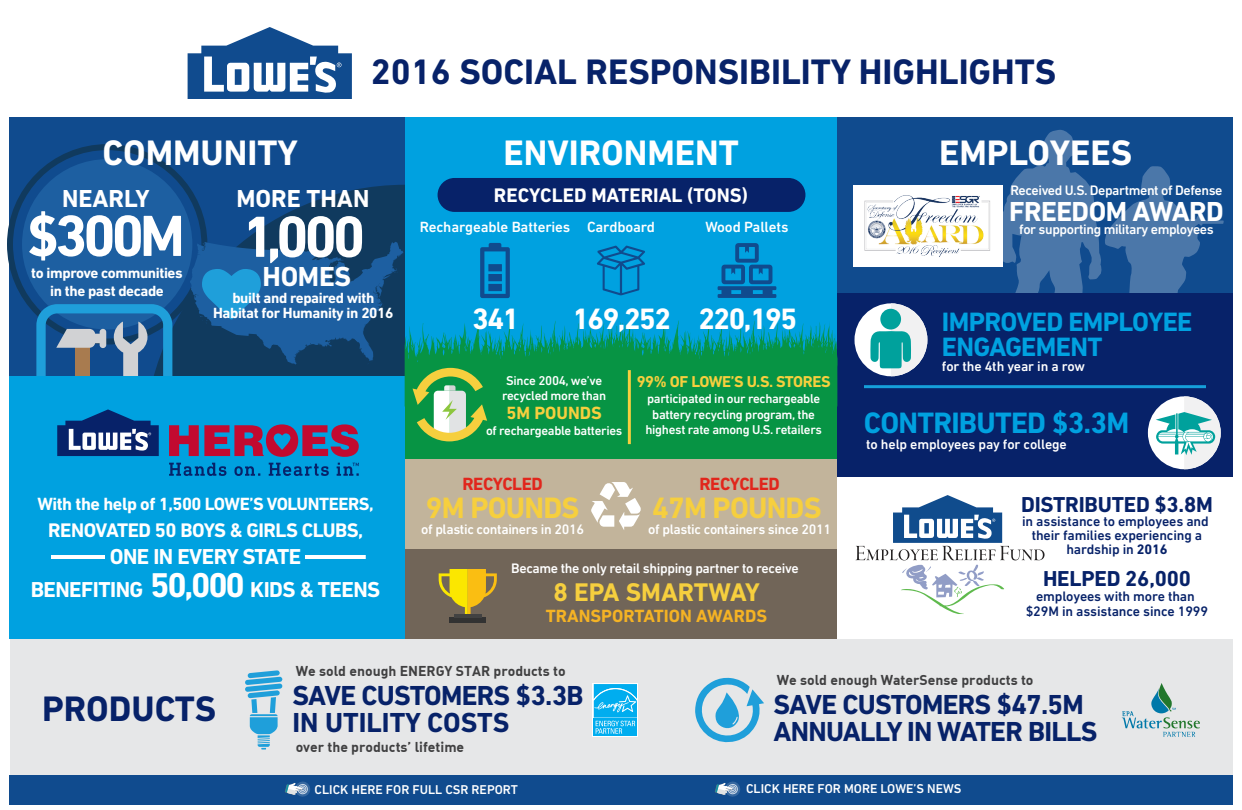
<style>
.page{position:relative;width:1242px;height:810px;background:#fff}
.page>*{position:absolute;margin:0;border:0;box-sizing:border-box;transform-origin:0 0}
.t1{font:700 59px "DIN Next LT Pro";letter-spacing:-.075em;color:#fff}
.t2{font:700 36px "DIN Next LT Pro";color:#072269}
.t3{font:700 36px "DIN Next LT Pro";color:#fff}
.t4{font:700 30px "DIN Next LT Pro";letter-spacing:-.05em;color:#fff}
.t5{font:700 30px "DIN Next LT Pro";letter-spacing:-.025em;color:#f6cf3e}
.t6{font:700 30px "DIN Next LT Pro";letter-spacing:-.025em;color:#00a1e0}
.t7{font:700 28px/27px "DIN Next LT Pro";letter-spacing:-.025em;color:#072269}
.t8{font:700 28px "DIN Next LT Pro";letter-spacing:-.02em;color:#fff}
.t9{font:700 27px/25.2px "DIN Next LT Pro";letter-spacing:-.025em;color:#00a1e0}
.t10{font:700 26px "DIN Next LT Pro";color:#f6cf3e}
.t11{font:700 25px "DIN Next LT Pro";color:#fff}
.t12{font:700 22px "DIN Next LT Pro";letter-spacing:-.025em;color:#fff}
.t13{font:700 22px "DIN Next LT Pro";letter-spacing:-.01em;color:#072269}
.t14{font:700 20px "DIN Next LT Pro";letter-spacing:-.025em;color:#fff}
.t15{font:700 20px "DIN Next LT Pro";color:#fff}
.t16{font:700 18px "DIN Next LT Pro";letter-spacing:-.025em;color:#fff}
.t17{font:700 18px "DIN Next LT Pro";color:#f5b324}
.t18{font:700 18px "DIN Next LT Pro";letter-spacing:-.025em;color:#e1261c}
.t19{font:700 18px "DIN Next LT Pro";color:#f6cf3e}
.t20{font:700 16px "DIN Next LT Pro";letter-spacing:-.025em;color:#f6cf3e}
.t21{font:700 15px/18px "DIN Next LT Pro";letter-spacing:-.025em;color:#fff;text-align:center}
.t22{font:500 15px "DIN Next LT Pro";letter-spacing:-.01em;color:#fff}
.t23{font:500 14px "DIN Next LT Pro";letter-spacing:-.025em;color:#fff}
.t24{font:500 14px/14px "DIN Next LT Pro";letter-spacing:-.01em;color:#072269;text-align:center}
.t25{font:700 14px "DIN Alternate";color:#404041}
.t26{font:500 13px/15.6px "DIN Next LT Pro";letter-spacing:-.025em;color:#fff;text-align:center}
.t27{font:500 13px "DIN Next LT Pro";color:#fff}
.s1{font-size:35px}
.s2{font-weight:700}
</style>
<div class="page">
<div style="left:9px;top:117px;width:1224px;height:522px;background:#104b8e"></div>
<div style="left:10px;top:639px;width:1223px;height:136px;background:#e6e7e8"></div>
<div style="left:9px;top:775px;width:1224px;height:30px;background:#104b8e"></div>
<div style="left:22px;top:159px;width:170px;height:171px;background:#1d5fa1;border-radius:50%"></div>
<svg style="left:169px;top:185px;width:236px;height:57px"></svg>
<div style="left:9px;top:377px;width:396px;height:262px;background:#00a1e0"></div>
<hr style="left:51px;top:555px;width:315px;height:4px;background:#fff">
<div style="left:106px;top:546px;width:199px;height:23px;background:#00a1e0"></div>
<svg style="left:169px;top:463px;width:57px;height:13px"></svg>
<svg style="left:234px;top:466px;width:26px;height:10px"></svg>
<svg style="left:269px;top:463px;width:60px;height:13px"></svg>
<svg style="left:337px;top:463px;width:22px;height:13px"></svg>
<svg style="left:245px;top:670px;width:38px;height:80px"></svg>
<svg style="left:695px;top:677px;width:69px;height:66px"></svg>
<svg style="left:593px;top:683px;width:45px;height:54px"></svg>
<div style="left:594px;top:719px;width:43px;height:17px;background:#00adef"></div>
<svg style="left:594px;top:684px;width:43px;height:50px;background:#2abaf1"></svg>
<svg style="left:1122px;top:683px;width:78px;height:54px"></svg>
<div style="left:837px;top:293px;width:396px;height:346px;background:#072269"></div>
<div style="left:837px;top:477px;width:396px;height:162px;background:#fff"></div>
<hr style="left:864px;top:385px;width:342px;height:3px;background:#15a0da">
<div style="left:855px;top:303px;width:72px;height:73px;background:#fff;border-radius:50%"></div>
<svg style="left:870px;top:303px;width:57px;height:73px"></svg>
<svg style="left:856px;top:495px;width:189px;height:119px"></svg>
<svg style="left:989px;top:130px;width:235px;height:339px"></svg>
<div style="left:405px;top:117px;width:432px;height:522px;background:#00a1e0"></div>
<div style="left:405px;top:549px;width:432px;height:90px;background:#716558"></div>
<div style="left:405px;top:459px;width:432px;height:90px;background:#c2b49b"></div>
<div style="left:405px;top:369px;width:432px;height:90px;background:#079444"></div>
<svg style="left:591px;top:482px;width:50px;height:48px"></svg>
<div style="left:449px;top:617px;width:37px;height:6px;background:#323232"></div>
<svg style="left:439px;top:569px;width:58px;height:47px"></svg>
<hr style="left:454px;top:615px;width:27px;height:3px;background:#424242">
<svg style="left:36px;top:242px;width:802px;height:215px"></svg>
<div style="left:438px;top:178px;width:367px;height:34px;background:#072269;border-radius:17px"></div>
<div style="left:853px;top:185px;width:150px;height:82px;background:#fff"></div>
<img style="left:864px;top:195px;width:126px;height:62px">
<svg style="left:715px;top:782px;width:25px;height:15px"></svg>
<svg style="left:285px;top:782px;width:25px;height:15px"></svg>
<svg style="left:188px;top:27px;width:164px;height:72px"></svg>
<h2 class="t2" style="left:371px;top:57px;width:687px">2016 SOCIAL RESPONSIBILITY HIGHLIGHTS</h2>
<h2 class="t3" style="left:102px;top:138px;width:197px">COMMUNITY</h2>
<h3 class="t11" style="left:62px;top:188px;width:89px">NEARLY</h3>
<h1 class="t1" style="left:26px;top:211px;width:160px">$300M</h1>
<p class="t21" style="left:31px;top:265px;width:153px">to improve communities in the past decade</p>
<h3 class="t11" style="left:236px;top:188px;width:134px">MORE THAN</h3>
<h1 class="t1" style="left:242px;top:212px;width:125px">1,000</h1>
<h3 class="t8" style="left:263px;top:265px;width:90px">HOMES</h3>
<p class="t21" style="left:213px;top:291px;width:182px;line-height:15px">built and repaired with<br>Habitat for Humanity in 2016</p>
<p class="t16" style="left:37px;top:497px;width:338px">With the help of 1,500 LOWE’S VOLUNTEERS,</p>
<h3 class="t12" style="left:110px;top:548px;width:193px">ONE IN EVERY STATE</h3>
<h3 class="t14" style="left:48px;top:522px;width:316px">RENOVATED 50 BOYS &amp; GIRLS CLUBS,</h3>
<h3 class="t12" style="left:31px;top:581px;width:351px">BENEFITING <span class="s1">50,000</span> KIDS &amp; TEENS</h3>
<h2 class="t3" style="left:504px;top:138px;width:237px">ENVIRONMENT</h2>
<h3 class="t15" style="left:494px;top:186px;width:256px">RECYCLED MATERIAL (TONS)</h3>
<p class="t22" style="left:420px;top:221px;width:237px">Rechargeable Batteries Cardboard</p>
<p class="t22" style="left:706px;top:221px;width:84px">Wood Pallets</p>
<h3 class="t4" style="left:472px;top:306px;width:49px">341</h3>
<h3 class="t4" style="left:572px;top:306px;width:226px">169,252 220,195</h3>
<p class="t26" style="left:502px;top:373px;width:106px">Since 2004, we’ve recycled more than</p>
<p class="t19" style="left:506px;top:406px;width:97px">5M POUNDS</p>
<p class="t26" style="left:486px;top:424px;width:138px">of rechargeable batteries</p>
<p class="t20" style="left:637px;top:375px;width:195px">99% OF LOWE’S U.S. STORES</p>
<p class="t26" style="left:645px;top:392px;width:178px">participated in our rechargeable battery recycling program, the highest rate among U.S. retailers</p>
<p class="t18" style="left:462px;top:477px;width:82px">RECYCLED</p>
<h3 class="t5" style="left:426px;top:495px;width:155px">9M POUNDS</h3>
<p class="t23" style="left:421px;top:524px;width:164px">of plastic containers in 2016</p>
<p class="t18" style="left:700px;top:477px;width:82px">RECYCLED</p>
<h3 class="t5" style="left:652px;top:495px;width:171px">47M POUNDS</h3>
<p class="t23" style="left:648px;top:524px;width:184px">of plastic containers since 2011</p>
<p class="t23" style="left:511px;top:563px;width:289px">Became the only retail shipping partner to receive</p>
<h3 class="t10" style="left:554px;top:581px;width:208px">8 EPA SMARTWAY</h3>
<p class="t17" style="left:546px;top:608px;width:223px">TRANSPORTATION AWARDS</p>
<h2 class="t3" style="left:939px;top:137px;width:195px">EMPLOYEES</h2>
<p class="t23" style="left:1010px;top:185px;width:214px">Received U.S. Department of Defense</p>
<h3 class="t8" style="left:1009px;top:199px;width:216px">FREEDOM AWARD</h3>
<p class="t23" style="left:1019px;top:224px;width:196px">for supporting military employees</p>
<h3 class="t9" style="left:942px;top:310px;width:252px">IMPROVED EMPLOYEE<br>ENGAGEMENT</h3>
<p class="t23" style="left:942px;top:360px;width:145px">for the 4th year in a row</p>
<h3 class="t6" style="left:864px;top:411px;width:267px">CONTRIBUTED $3.3M</h3>
<p class="t23" style="left:866px;top:439px;width:202px">to help employees pay for college</p>
<h3 class="t13" style="left:1021px;top:495px;width:193px">DISTRIBUTED $3.8M</h3>
<p class="t24" style="left:1022px;top:515px;width:188px">in assistance to employees and their families experiencing a hardship in <span class="s2">2016</span></p>
<h3 class="t13" style="left:1043px;top:569px;width:149px">HELPED 26,000</h3>
<p class="t24" style="left:1026px;top:590px;width:184px;line-height:15px">employees with more than $29M in assistance since 1999</p>
<p class="t25" style="left:296px;top:666px;width:271px">We sold enough ENERGY STAR products to</p>
<h2 class="t2" style="left:42px;top:694px;width:176px">PRODUCTS</h2>
<h3 class="t7" style="left:292px;top:684px;width:293px">SAVE CUSTOMERS $3.3B<br>IN UTILITY COSTS</h3>
<p class="t25" style="left:296px;top:742px;width:170px">over the products’ lifetime</p>
<p class="t25" style="left:777px;top:674px;width:258px">We sold enough WaterSense products to</p>
<h3 class="t7" style="left:773px;top:692px;width:326px">SAVE CUSTOMERS $47.5M<br>ANNUALLY IN WATER BILLS</h3>
<p class="t27" style="left:315px;top:784px;width:205px">CLICK HERE FOR FULL CSR REPORT</p>
<p class="t27" style="left:746px;top:783px;width:217px">CLICK HERE FOR MORE LOWE’S NEWS</p>
</div>
